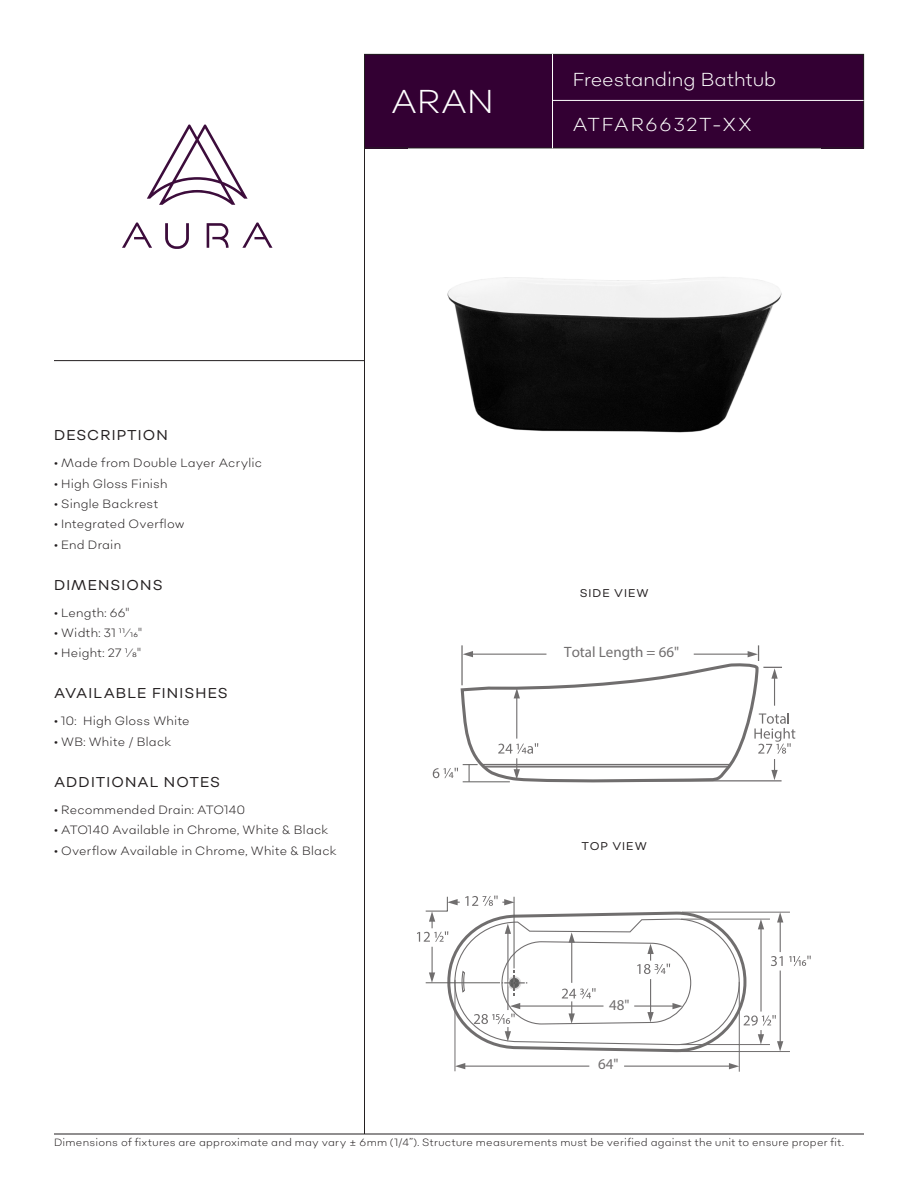
<style>
.page{position:relative;width:918px;height:1188px;background:#fff}
.page>*{position:absolute;margin:0;border:0;box-sizing:border-box;transform-origin:0 0}
.t1{font:300 33px "Sonny Gothic";color:#fff}
.t2{font:300 18.75px "Sonny Gothic";letter-spacing:.01em;color:#fff}
.t3{font:300 18.75px "Sonny Gothic";letter-spacing:.095em;color:#fff}
.t4{font:15px "Myriad Pro";color:#231f20}
.t5{font:14.25px "Sonny Gothic";letter-spacing:.08em;color:#231f20}
.t6{font:300 12px "Sonny Gothic";letter-spacing:.02em;color:#231f20}
.t7{font:11.25px "Sonny Gothic";letter-spacing:.09em;color:#231f20}
.t8{font:300 10.5px "Sonny Gothic";letter-spacing:.025em;color:#231f20}
</style>
<div class="page">
<div style="left:364px;top:54px;width:500px;height:94px;background:#303"></div>
<img style="left:408px;top:148px;width:412px;height:285px">
<hr style="left:364px;top:54px;width:1px;height:1080px;background:#231f20">
<div style="left:364px;top:54px;width:500px;height:94px;border:1px solid #231f20"></div>
<hr style="left:552px;top:54px;width:1px;height:94px;background:#fff">
<hr style="left:553px;top:100px;width:311px;height:1px;background:#fff">
<svg style="left:165px;top:223px;width:24px;height:26px"></svg>
<svg style="left:207px;top:223px;width:22px;height:25px"></svg>
<svg style="left:122px;top:222px;width:30px;height:26px"></svg>
<svg style="left:242px;top:222px;width:31px;height:26px"></svg>
<svg style="left:147px;top:125px;width:101px;height:80px"></svg>
<hr style="left:54px;top:1134px;width:810px;height:1px;background:#231f20">
<hr style="left:54px;top:360px;width:311px;height:1px;background:#231f20">
<svg style="left:433px;top:645px;width:362px;height:138px"></svg>
<svg style="left:456px;top:1063px;width:9px;height:6px"></svg>
<hr style="left:462px;top:1066px;width:127px;height:1px;background:#231f20">
<svg style="left:729px;top:1063px;width:10px;height:6px"></svg>
<hr style="left:624px;top:1066px;width:111px;height:1px;background:#231f20">
<svg style="left:789px;top:956px;width:22px;height:10px"></svg>
<hr style="left:680px;top:1051px;width:110px;height:1px;background:#231f20">
<hr style="left:739px;top:982px;width:1px;height:90px;background:#231f20">
<hr style="left:682px;top:912px;width:108px;height:1px;background:#231f20">
<hr style="left:455px;top:980px;width:1px;height:91px;background:#231f20">
<svg style="left:417px;top:896px;width:366px;height:156px"></svg>
<p class="t1" style="left:391px;top:81px;width:104px">ARAN</p>
<p class="t2" style="left:573px;top:67px;width:205px">Freestanding Bathtub</p>
<p class="t3" style="left:573px;top:112px;width:181px">ATFAR6632T-XX</p>
<p class="t5" style="left:54px;top:426px;width:115px">DESCRIPTION</p>
<p class="t6" style="left:54px;top:455px;width:210px">• Made from Double Layer Acrylic</p>
<p class="t6" style="left:54px;top:476px;width:115px">• High Gloss Finish</p>
<p class="t6" style="left:54px;top:496px;width:106px">• Single Backrest</p>
<p class="t6" style="left:54px;top:516px;width:132px">• Integrated Overflow</p>
<p class="t6" style="left:54px;top:537px;width:68px">• End Drain</p>
<p class="t5" style="left:54px;top:575px;width:110px">DIMENSIONS</p>
<p class="t6" style="left:54px;top:605px;width:77px">• Length: 66"</p>
<p class="t6" style="left:54px;top:625px;width:89px">• Width: 31 11/16"</p>
<p class="t6" style="left:54px;top:646px;width:88px">• Height: 27 1/8"</p>
<p class="t5" style="left:54px;top:684px;width:175px">AVAILABLE FINISHES</p>
<p class="t6" style="left:54px;top:714px;width:137px">• 10: High Gloss White</p>
<p class="t6" style="left:54px;top:734px;width:119px">• WB: White / Black</p>
<p class="t5" style="left:54px;top:773px;width:168px">ADDITIONAL NOTES</p>
<p class="t6" style="left:54px;top:802px;width:193px">• Recommended Drain: ATO140</p>
<p class="t6" style="left:54px;top:822px;width:276px">• ATO140 Available in Chrome, White &amp; Black</p>
<p class="t6" style="left:54px;top:843px;width:284px">• Overflow Available in Chrome, White &amp; Black</p>
<p class="t7" style="left:580px;top:586px;width:71px">SIDE VIEW</p>
<p class="t4" style="left:564px;top:643px;width:116px">Total Length = 66"</p>
<p class="t7" style="left:582px;top:839px;width:67px">TOP VIEW</p>
<p class="t4" style="left:609px;top:996px;width:22px">48"</p>
<p class="t4" style="left:598px;top:1055px;width:22px">64"</p>
<p class="t8" style="left:54px;top:1135px;width:791px">Dimensions of fixtures are approximate and may vary ± 6mm (1/4”). Structure measurements must be verified against the unit to ensure proper fit.</p>
</div>
